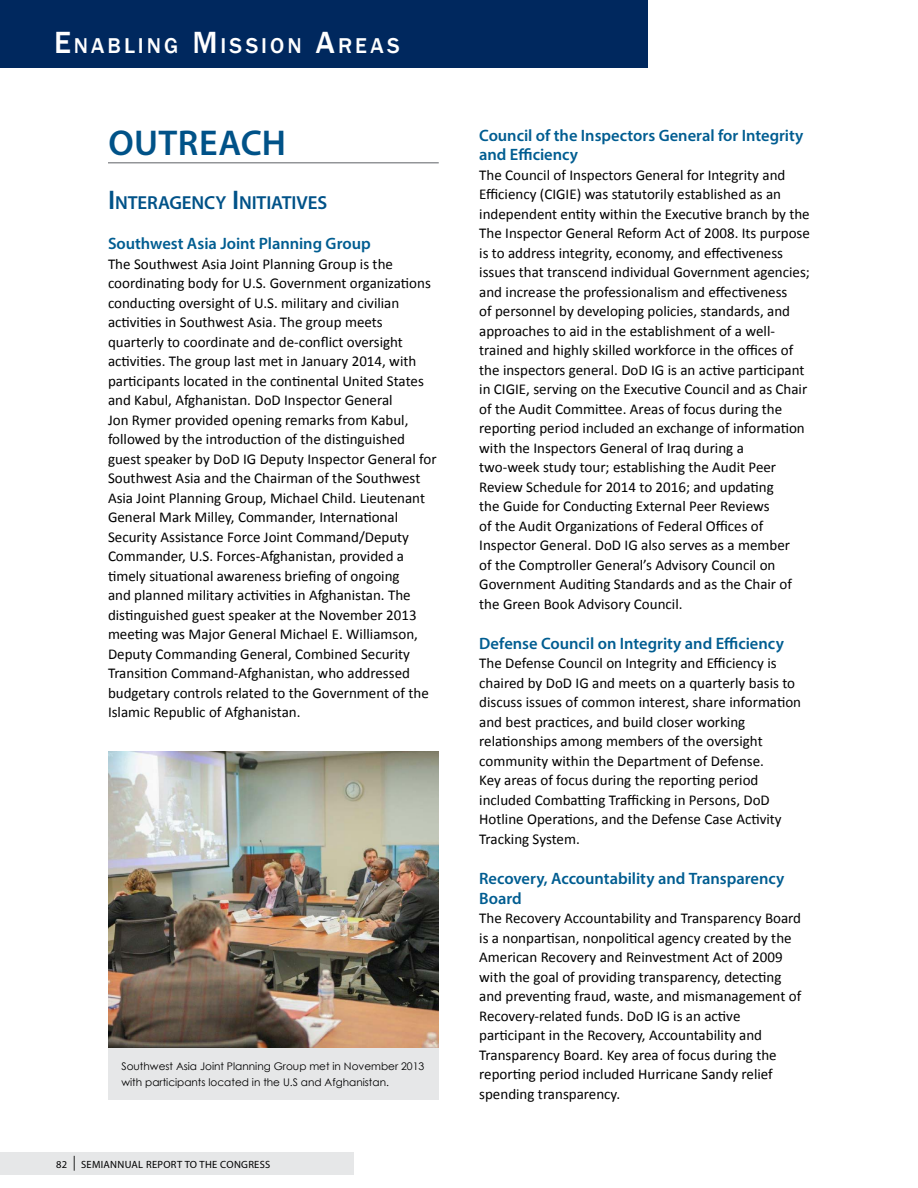
<style>
.page{position:relative;width:918px;height:1188px;background:#fff}
.page>*{position:absolute;margin:0;border:0;box-sizing:border-box;transform-origin:0 0}
.Header_1{font:600 36px "Myriad Pro";letter-spacing:.015em;color:#005288}
.t1{font:500 22.05px "Franklin Gothic";letter-spacing:.135em;color:#fff}
.Header_2{font:600 18.9px "Myriad Pro";letter-spacing:-.005em;color:#005288}
.Header_3{font:600 16.5px/19.8px "Myriad Pro";color:#005d91}
.Body_text{font:15px/19.5px "Calibri";color:#000}
.Picture_Captions{font:10.5px/16.5px "Century Gothic";color:#000}
.t2{font:10.5px "Myriad Pro";letter-spacing:.03em;color:#000}
.s1{font-size:31.5px}
.s2{font-size:27px}
.s3{font-family:"Cambria";font-size:12px}
</style>
<div class="page">
<div style="left:0;top:0;width:648px;height:67px;background:#00285e"></div>
<div style="left:0;top:1152px;width:354px;height:23px;background:#e6e7e8"></div>
<hr style="left:108px;top:162px;width:331px;height:2px;background:#939598">
<img style="left:108px;top:751px;width:331px;height:297px">
<div style="left:108px;top:1048px;width:331px;height:52px;background:#e6e7e8"></div>
<h2 class="t1" style="left:54px;top:32px;width:347px"><span class="s1">E</span>NABLING <span class="s1">M</span> ISSION <span class="s1">A</span>REAS</h2>
<p class="Header_1" style="left:108px;top:120px;width:179px">OUTREACH</p>
<p class="Header_2" style="left:108px;top:191px;width:219px"><span class="s2">I</span> NTERAGENCY <span class="s2">I</span> NITIATIVES</p>
<p class="Header_3" style="left:108px;top:233px;width:264px">Southwest Asia Joint Planning Group</p>
<p class="Body_text" style="left:108px;top:254px;width:330px">The Southwest Asia Joint Planning Group is the coordinating body for U.S. Government organizations conducting oversight of U.S. military and civilian activities in Southwest Asia. The group meets quarterly to coordinate and de-conflict oversight activities. The group last met in January 2014, with participants located in the continental United States and Kabul, Afghanistan. DoD Inspector General<br>Jon Rymer provided opening remarks from Kabul, followed by the introduction of the distinguished guest speaker by DoD IG Deputy Inspector General for Southwest Asia and the Chairman of the Southwest Asia Joint Planning Group, Michael Child. Lieutenant General Mark Milley, Commander, International Security Assistance Force Joint Command/Deputy Commander, U.S. Forces-Afghanistan, provided a timely situational awareness briefing of ongoing<br>and planned military activities in Afghanistan. The distinguished guest speaker at the November 2013 meeting was Major General Michael E. Williamson, Deputy Commanding General, Combined Security Transition Command-Afghanistan, who addressed budgetary controls related to the Government of the Islamic Republic of Afghanistan.</p>
<p class="Picture_Captions" style="left:122px;top:1057px;width:304px">Southwest Asia Joint Planning Group met in November 2013 with participants located in the U.S and Afghanistan.</p>
<p class="t2" style="left:56px;top:1158px;width:216px">82 <span class="s3">│</span> SEMIANNUAL REPORT TO THE CONGRESS</p>
<p class="Header_3" style="left:479px;top:125px;width:326px">Council of the Inspectors General for Integrity and Efficiency</p>
<p class="Body_text" style="left:479px;top:165px;width:332px">The Council of Inspectors General for Integrity and Efficiency (CIGIE) was statutorily established as an independent entity within the Executive branch by the The Inspector General Reform Act of 2008. Its purpose is to address integrity, economy, and effectiveness issues that transcend individual Government agencies; and increase the professionalism and effectiveness<br>of personnel by developing policies, standards, and approaches to aid in the establishment of a well&shy;trained and highly skilled workforce in the offices of the inspectors general. DoD IG is an active participant in CIGIE, serving on the Executive Council and as Chair of the Audit Committee. Areas of focus during the reporting period included an exchange of information with the Inspectors General of Iraq during a<br>two-week study tour; establishing the Audit Peer Review Schedule for 2014 to 2016; and updating<br>the Guide for Conducting External Peer Reviews<br>of the Audit Organizations of Federal Offices of Inspector General. DoD IG also serves as a member<br>of the Comptroller General’s Advisory Council on Government Auditing Standards and as the Chair of the Green Book Advisory Council.</p>
<p class="Header_3" style="left:479px;top:633px;width:306px">Defense Council on Integrity and Efficiency</p>
<p class="Body_text" style="left:479px;top:654px;width:323px">The Defense Council on Integrity and Efficiency is chaired by DoD IG and meets on a quarterly basis to discuss issues of common interest, share information and best practices, and build closer working relationships among members of the oversight community within the Department of Defense.<br>Key areas of focus during the reporting period included Combatting Trafficking in Persons, DoD Hotline Operations, and the Defense Case Activity Tracking System.</p>
<p class="Header_3" style="left:479px;top:868px;width:307px">Recovery, Accountability and Transparency<br>Board</p>
<p class="Body_text" style="left:479px;top:909px;width:324px">The Recovery Accountability and Transparency Board is a nonpartisan, nonpolitical agency created by the American Recovery and Reinvestment Act of 2009 with the goal of providing transparency, detecting and preventing fraud, waste, and mismanagement of Recovery-related funds. DoD IG is an active participant in the Recovery, Accountability and Transparency Board. Key area of focus during the reporting period included Hurricane Sandy relief spending transparency.</p>
</div>
